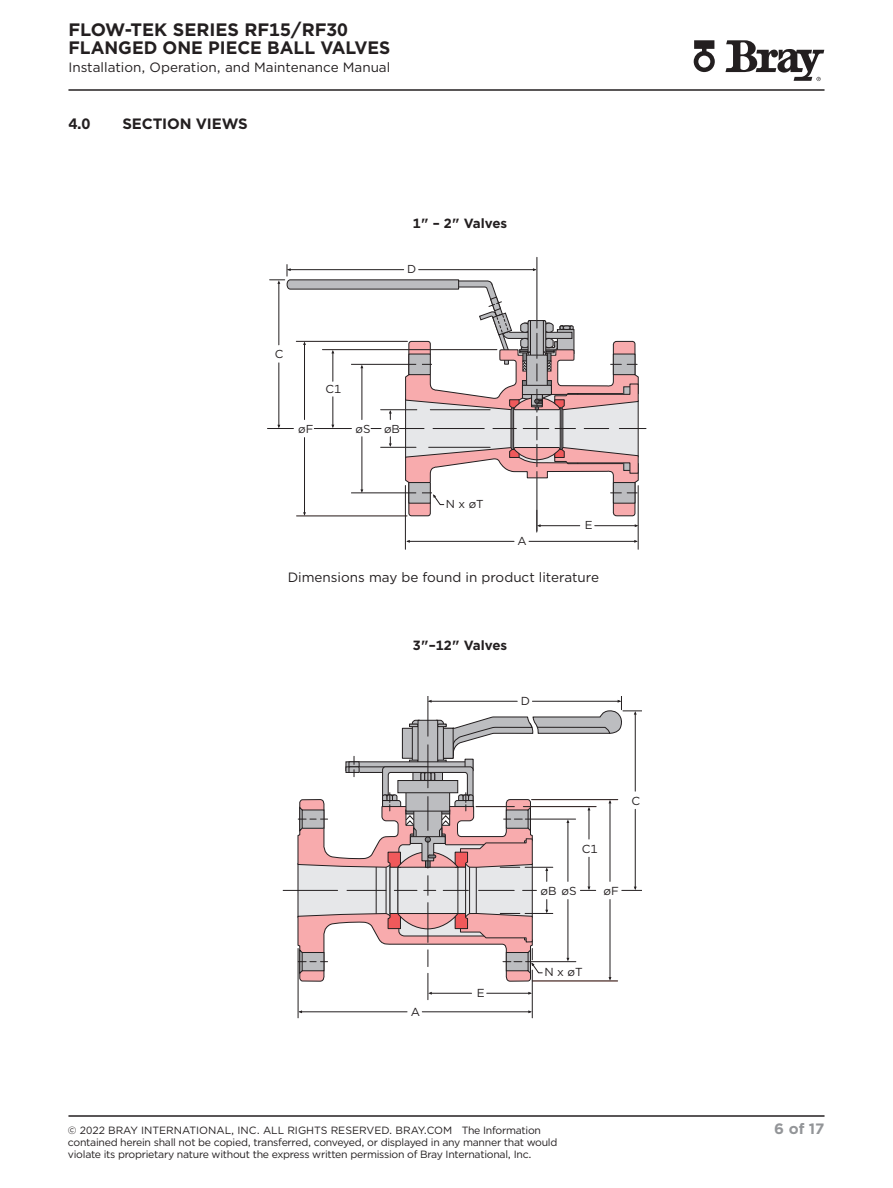
<style>
.page{position:relative;width:893px;height:1188px;background:#fff}
.page>*{position:absolute;margin:0;border:0;box-sizing:border-box;transform-origin:0 0}
.t1{font:700 18px/18px "Gotham";color:#231f20}
.Chapter_Head{font:700 15px "Gotham";letter-spacing:-.01em;color:#231f20}
.t2{font:700 15px "Gotham";color:#939598}
.Body_Text{font:13.5px "Gotham";color:#231f20}
.Feature_Body{font:700 13.35px "Gotham";color:#231f20}
.t3{font:11.55px "Gotham";color:#231f20}
.t4{font:10.5px/12px "Gotham";letter-spacing:-.025em;color:#231f20}
.t5{font:10.5px "Gotham";color:#231f20}
</style>
<div class="page">
<hr style="left:68px;top:89px;width:756px;height:2px;background:#231f20">
<svg style="left:725px;top:40px;width:99px;height:41px"></svg>
<svg style="left:694px;top:40px;width:21px;height:32px"></svg>
<hr style="left:68px;top:1115px;width:756px;height:2px;background:#231f20">
<hr style="left:283px;top:890px;width:55px;height:1px;background:#231f20">
<hr style="left:298px;top:948px;width:1px;height:70px;background:#231f20">
<hr style="left:532px;top:970px;width:1px;height:48px;background:#231f20">
<hr style="left:422px;top:1012px;width:108px;height:1px;background:#231f20">
<hr style="left:300px;top:1012px;width:107px;height:1px;background:#231f20">
<svg style="left:297px;top:697px;width:344px;height:303px"></svg>
<hr style="left:638px;top:486px;width:1px;height:63px;background:#231f20">
<hr style="left:529px;top:541px;width:107px;height:1px;background:#231f20">
<hr style="left:407px;top:541px;width:107px;height:1px;background:#231f20">
<hr style="left:405px;top:486px;width:1px;height:63px;background:#231f20">
<hr style="left:537px;top:257px;width:1px;height:71px;background:#231f20">
<svg style="left:267px;top:265px;width:379px;height:267px"></svg>
<h1 class="t1" style="left:68px;top:21px;width:323px">FLOW-TEK SERIES RF15/RF30<br>FLANGED ONE PIECE BALL VALVES</h1>
<p class="Body_Text" style="left:68px;top:59px;width:323px">Installation, Operation, and Maintenance Manual</p>
<p class="Chapter_Head" style="left:68px;top:114px;width:24px">4.0</p>
<p class="Chapter_Head" style="left:122px;top:114px;width:127px">SECTION VIEWS</p>
<p class="Feature_Body" style="left:413px;top:214px;width:96px">1" – 2" Valves</p>
<p class="t3" style="left:407px;top:262px;width:11px">D</p>
<p class="t3" style="left:275px;top:347px;width:10px">C</p>
<p class="t3" style="left:326px;top:382px;width:17px">C1</p>
<p class="t3" style="left:298px;top:421px;width:17px">øF</p>
<p class="t3" style="left:356px;top:421px;width:16px">øS</p>
<p class="t3" style="left:384px;top:421px;width:17px">øB</p>
<p class="t3" style="left:446px;top:497px;width:39px">N x øT</p>
<p class="t3" style="left:518px;top:534px;width:11px">A</p>
<p class="t3" style="left:585px;top:518px;width:9px">E</p>
<p class="Body_Text" style="left:288px;top:569px;width:313px">Dimensions may be found in product literature</p>
<p class="Feature_Body" style="left:413px;top:636px;width:96px">3"–12" Valves</p>
<p class="t3" style="left:521px;top:694px;width:11px">D</p>
<p class="t3" style="left:411px;top:1004px;width:11px">A</p>
<p class="t3" style="left:477px;top:986px;width:9px">E</p>
<p class="t3" style="left:631px;top:793px;width:10px">C</p>
<p class="t3" style="left:582px;top:841px;width:17px">C1</p>
<p class="t3" style="left:540px;top:883px;width:38px">øB øS</p>
<p class="t3" style="left:604px;top:883px;width:17px">øF</p>
<p class="t3" style="left:544px;top:965px;width:40px">N x øT</p>
<p class="t5" style="left:68px;top:1124px;width:475px">© 2022 BRAY INTERNATIONAL, INC. ALL RIGHTS RESERVED. BRAY.COM The Information</p>
<h2 class="t2" style="left:774px;top:1119px;width:52px">6 of 17</h2>
<p class="t4" style="left:68px;top:1136px;width:491px">contained herein shall not be copied, transferred, conveyed, or displayed in any manner that would violate its proprietary nature without the express written permission of Bray International, Inc.</p>
</div>
